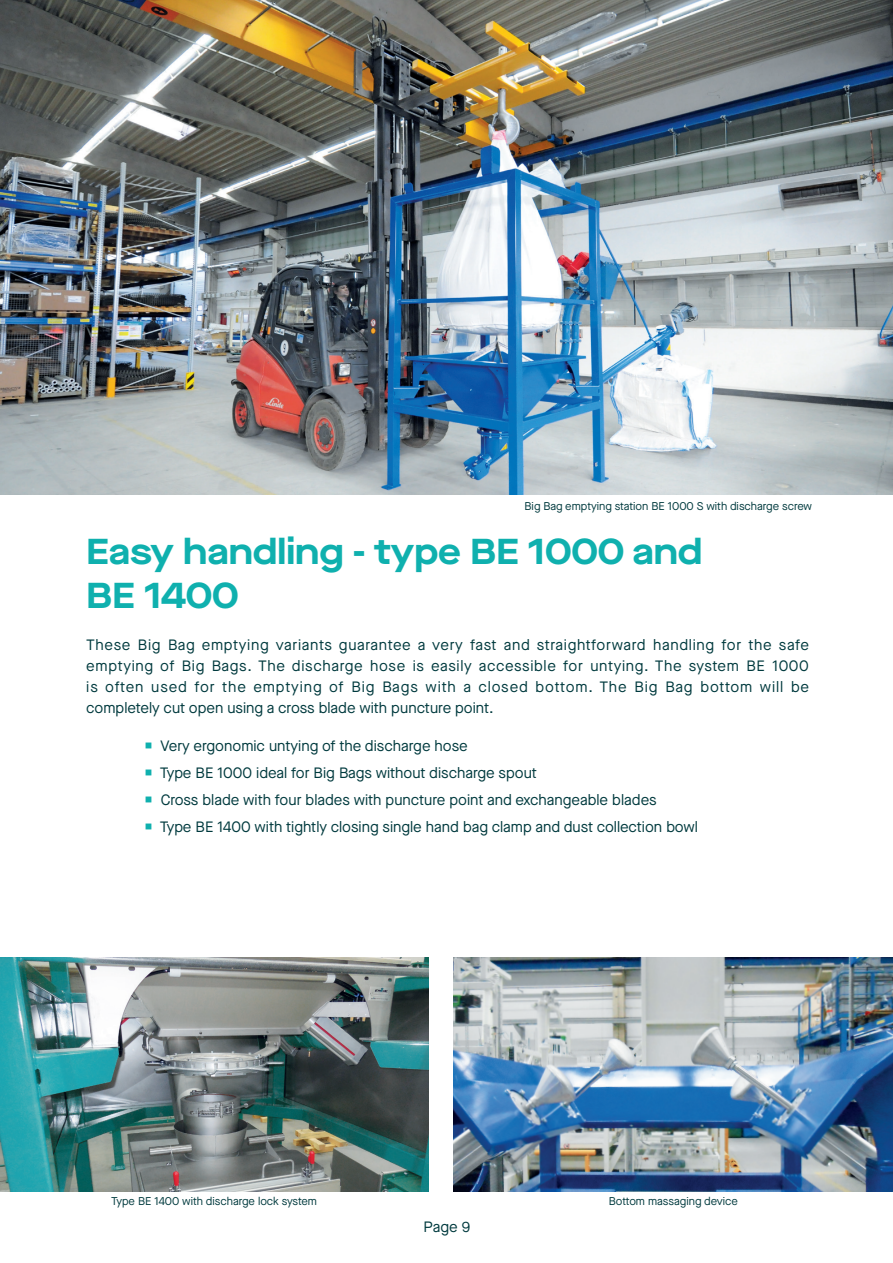
<style>
.page{position:relative;width:893px;height:1263px;background:#fff}
.page>*{position:absolute;margin:0;border:0;box-sizing:border-box;transform-origin:0 0}
.t1{font:700 36px "Maison Neue Extended";color:#0fb0ae}
.Fließtext{font:15px/21px "Maison Neue";color:#003a3e;text-align:justify}
.t2{font:11.25px "Maison Neue";color:#003a3e}
.s1{color:#0fb0ae}
</style>
<div class="page">
<img style="left:454px;top:958px;width:439px;height:233px">
<img style="left:1px;top:958px;width:427px;height:233px">
<img style="left:1px;top:0;width:891px;height:495px">
<p class="t2" style="left:525px;top:498px;width:289px">Big Bag emptying station BE 1000 S with discharge screw</p>
<p class="t1" style="left:86px;top:526px;width:618px">Easy handling - type BE 1000 and</p>
<p class="t1" style="left:86px;top:569px;width:154px">BE 1400</p>
<p class="Fließtext" style="left:86px;top:634px;width:724px">These Big Bag emptying variants guarantee a very fast and straightforward handling for the safe emptying of Big Bags. The discharge hose is easily accessible for untying. The system BE 1000 is often used for the emptying of Big Bags with a closed bottom. The Big Bag bottom will be</p>
<p class="Fließtext" style="left:86px;top:697px;width:409px">completely cut open using a cross blade with puncture point.</p>
<p class="Fließtext" style="left:145px;top:735px;width:325px"><span class="s1">○</span> Very ergonomic untying of the discharge hose</p>
<p class="Fließtext" style="left:145px;top:762px;width:394px"><span class="s1">○</span> Type BE 1000 ideal for Big Bags without discharge spout</p>
<p class="Fließtext" style="left:145px;top:789px;width:514px"><span class="s1">○</span> Cross blade with four blades with puncture point and exchangeable blades</p>
<p class="Fließtext" style="left:145px;top:816px;width:555px"><span class="s1">○</span> Type BE 1400 with tightly closing single hand bag clamp and dust collection bowl</p>
<p class="t2" style="left:111px;top:1194px;width:207px">Type BE 1400 with discharge lock system</p>
<p class="t2" style="left:609px;top:1194px;width:131px">Bottom massaging device</p>
<p class="Fließtext" style="left:423px;top:1216px;width:48px">Page 9</p>
</div>
